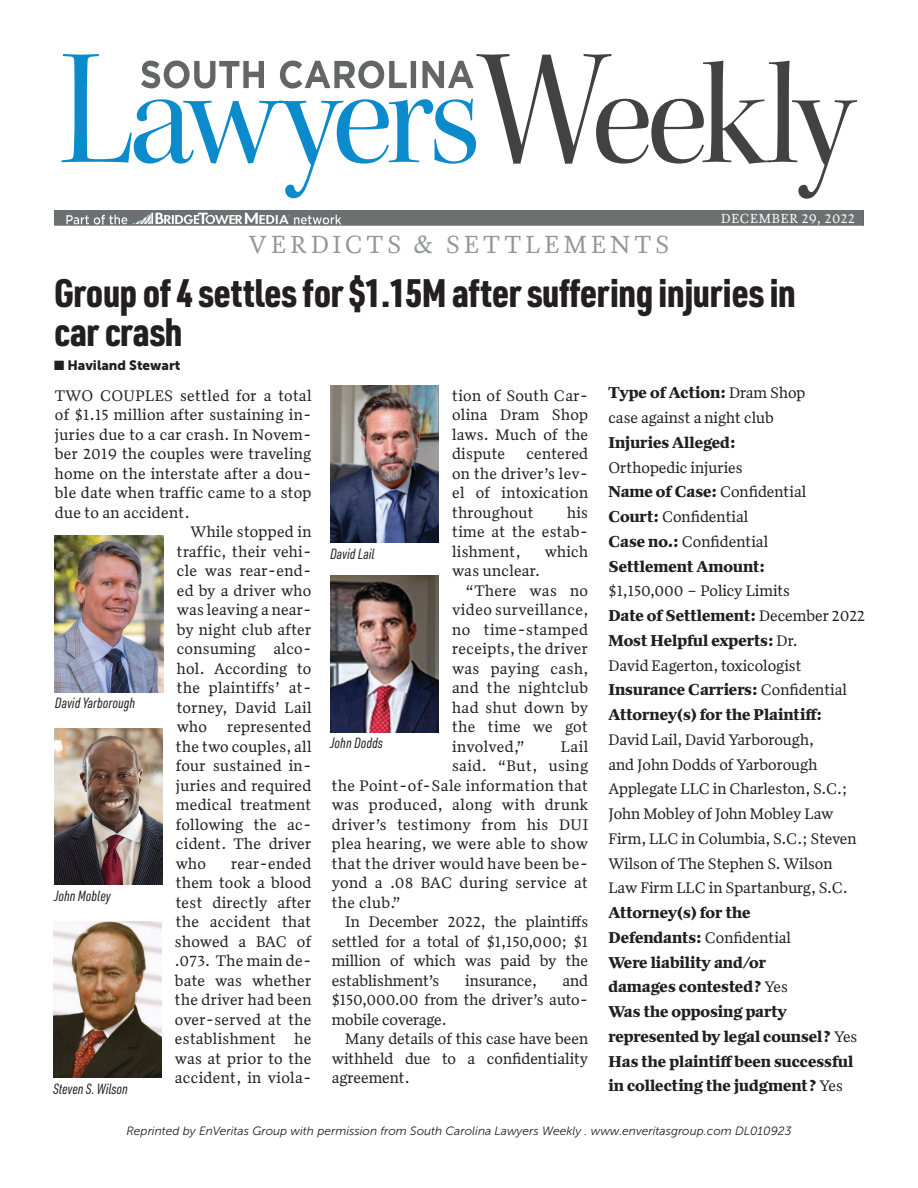
<style>
.page{position:relative;width:918px;height:1188px;background:#fff}
.page>*{position:absolute;margin:0;border:0;box-sizing:border-box;transform-origin:0 0}
.Head{font:900 39px/39px "URWDIN Cond";letter-spacing:-.01em;color:#231f20}
.Head-2{font:25.5px "Quiosco";letter-spacing:.155em;color:#949698}
.RagRight_indent{font:15.75px/19.5px "Quiosco";color:#231f20;text-align:justify}
.RagRight_indent-2{font:700 15.75px/24.8px "Quiosco";color:#231f20}
.RagRight_indent-3{font:15.75px "Quiosco";letter-spacing:.03em;color:#231f20}
.RagRight_indent-4{font:15.75px "Quiosco";letter-spacing:.02em;color:#231f20}
.t1{font:italic 14.55px "URWDIN Cond";color:#231f20}
.t2{font:13.5px "Museo Sans 900";color:#231f20}
.t3{font:13.5px "Quiosco";letter-spacing:.05em;color:#fff}
.RagRight_noindent{font:italic 12px "Museo Sans 300";color:#231f20}
.s1{font-weight:700}
.s2{font-weight:400}
</style>
<div class="page">
<img style="left:54px;top:210px;width:810px;height:16px">
<svg style="left:476px;top:54px;width:381px;height:145px"></svg>
<svg style="left:61px;top:54px;width:415px;height:144px"></svg>
<svg style="left:141px;top:60px;width:333px;height:29px"></svg>
<img style="left:55px;top:536px;width:108px;height:156px">
<img style="left:53px;top:921px;width:108px;height:157px">
<img style="left:330px;top:576px;width:109px;height:156px">
<img style="left:54px;top:728px;width:108px;height:157px">
<img style="left:330px;top:386px;width:109px;height:156px">
<p class="Head-2" style="left:249px;top:228px;width:422px">VERDICTS &amp; SETTLEMENTS</p>
<p class="t3" style="left:721px;top:209px;width:135px">DECEMBER 29, 2022</p>
<p class="Head" style="left:54px;top:272px;width:743px">Group of 4 settles for $1.15M after suffering injuries in car crash</p>
<p class="t2" style="left:54px;top:358px;width:128px">■ Haviland Stewart</p>
<p class="RagRight_indent" style="left:55px;top:386px;width:258px">TWO COUPLES settled for a total of $1.15 million after sustaining in&shy;juries due to a car crash. In Novem&shy;ber 2019 the couples were traveling home on the interstate after a dou&shy;ble date when traffic came to a stop due to an accident.</p>
<p class="RagRight_indent" style="left:177px;top:522px;width:136px;text-indent:14px">While stopped in traffic, their vehi&shy;cle was rear-end&shy;ed by a driver who was leaving a near&shy;by night club after consuming alco&shy;hol. According to the plaintiffs’ at&shy;torney, David Lail who</p>
<p class="t1" style="left:55px;top:694px;width:82px">David Yarborough</p>
<p class="RagRight_indent" style="left:176px;top:717px;width:137px;text-indent:51px">represented the two couples, all four sustained in&shy;juries and required medical treatment following the ac&shy;cident. The driver who</p>
<p class="RagRight_indent" style="left:175px;top:854px;width:138px;text-indent:56px">rear-ended them took a blood test directly after the accident that showed a BAC of .073. The main de&shy;bate was whether the driver had been over-served at the establishment he was at prior to the accident, in viola-</p>
<p class="t1" style="left:54px;top:886px;width:58px">John Mobley</p>
<p class="t1" style="left:53px;top:1079px;width:76px">Steven S. Wilson</p>
<p class="t1" style="left:330px;top:544px;width:46px">David Lail</p>
<p class="RagRight_indent" style="left:452px;top:386px;width:138px">tion of South Car&shy;olina Dram Shop laws. Much of the dispute</p>
<p class="RagRight_indent" style="left:452px;top:444px;width:138px;text-indent:74px">centered on the driver’s lev&shy;el of intoxication throughout</p>
<p class="RagRight_indent" style="left:452px;top:503px;width:138px;text-indent:115px">his time at the estab&shy;lishment,</p>
<p class="RagRight_indent" style="left:545px;top:542px;width:45px">which</p>
<p class="RagRight_indent-4" style="left:452px;top:561px;width:90px">was unclear.</p>
<p class="RagRight_indent" style="left:452px;top:581px;width:138px;text-indent:14px">“There was no video surveillance, no time-stamped receipts, the driver was paying cash, and the nightclub had shut down by the time we got involved,”</p>
<p class="t1" style="left:330px;top:734px;width:54px">John Dodds</p>
<p class="RagRight_indent" style="left:561px;top:737px;width:29px">Lail</p>
<p class="RagRight_indent-3" style="left:452px;top:756px;width:138px">said. “But, using</p>
<p class="RagRight_indent-3" style="left:332px;top:775px;width:258px">the Point-of-Sale information that</p>
<p class="RagRight_indent-3" style="left:332px;top:795px;width:258px">was produced, along with drunk</p>
<p class="RagRight_indent-3" style="left:332px;top:814px;width:258px">driver’s testimony from his DUI</p>
<p class="RagRight_indent-3" style="left:332px;top:834px;width:258px">plea hearing, we were able to show</p>
<p class="RagRight_indent-3" style="left:332px;top:853px;width:258px">that the driver would have been be-</p>
<p class="RagRight_indent-3" style="left:332px;top:873px;width:258px">yond a .08 BAC during service at</p>
<p class="RagRight_indent" style="left:332px;top:893px;width:71px">the club.”</p>
<p class="RagRight_indent" style="left:332px;top:912px;width:258px;text-indent:14px">In December 2022, the plaintiffs settled for a total of $1,150,000; $1 million of which was paid by the establishment’s</p>
<p class="RagRight_indent" style="left:332px;top:971px;width:258px;text-indent:231px">and $150,000.00 from the driver’s auto&shy;mobile coverage.</p>
<p class="RagRight_indent" style="left:332px;top:1029px;width:258px;text-indent:14px">Many details of this case have been withheld due to a confidentiality agreement.</p>
<p class="RagRight_indent" style="left:465px;top:971px;width:73px">insurance,</p>
<p class="RagRight_indent" style="left:608px;top:381px;width:199px;line-height:24.8px"><span class="s1">Type of Action:</span> Dram Shop case against a night club</p>
<p class="RagRight_indent" style="left:608px;top:430px;width:136px;line-height:24.8px"><span class="s1">Injuries Alleged:<br></span>Orthopedic injuries</p>
<p class="RagRight_indent" style="left:608px;top:482px;width:199px"><span class="s1">Name of Case:</span> Confidential</p>
<p class="RagRight_indent" style="left:608px;top:507px;width:141px"><span class="s1">Court:</span> Confidential</p>
<p class="RagRight_indent" style="left:608px;top:532px;width:161px"><span class="s1">Case no.:</span> Confidential</p>
<p class="RagRight_indent" style="left:608px;top:554px;width:183px;line-height:24.8px"><span class="s1">Settlement Amount: </span>$1,150,000 – Policy Limits</p>
<p class="RagRight_indent-2" style="left:608px;top:604px;width:258px">Date of Settlement: <span class="s2">December 2022</span></p>
<p class="RagRight_indent" style="left:608px;top:628px;width:195px;line-height:24.8px"><span class="s1">Most Helpful experts:</span> Dr.<br>David Eagerton, toxicologist</p>
<p class="RagRight_indent-2" style="left:608px;top:678px;width:240px">Insurance Carriers: <span class="s2">Confidential</span></p>
<p class="RagRight_indent" style="left:608px;top:703px;width:250px;line-height:24.8px;text-align:left"><span class="s1">Attorney(s) for the Plaintiff:<br></span>David Lail, David Yarborough,<br>and John Dodds of Yarborough<br>Applegate LLC in Charleston, S.C.;<br>John Mobley of John Mobley Law<br>Firm, LLC in Columbia, S.C.; Steven<br>Wilson of The Stephen S. Wilson<br>Law Firm LLC in Spartanburg, S.C.</p>
<p class="RagRight_indent-2" style="left:608px;top:901px;width:184px">Attorney(s) for the<br>Defendants: <span class="s2">Confidential</span></p>
<p class="RagRight_indent-2" style="left:608px;top:950px;width:181px">Were liability and/or damages contested? <span class="s2">Yes</span></p>
<p class="RagRight_indent-2" style="left:608px;top:1000px;width:251px">Was the opposing party represented by legal counsel? <span class="s2">Yes</span></p>
<p class="RagRight_indent-2" style="left:608px;top:1049px;width:246px">Has the plaintiff been successful in collecting the judgment? <span class="s2">Yes</span></p>
<p class="RagRight_noindent" style="left:126px;top:1124px;width:667px">Reprinted by EnVeritas Group with permission from South Carolina Lawyers Weekly . www.enveritasgroup.com DL010923</p>
</div>
